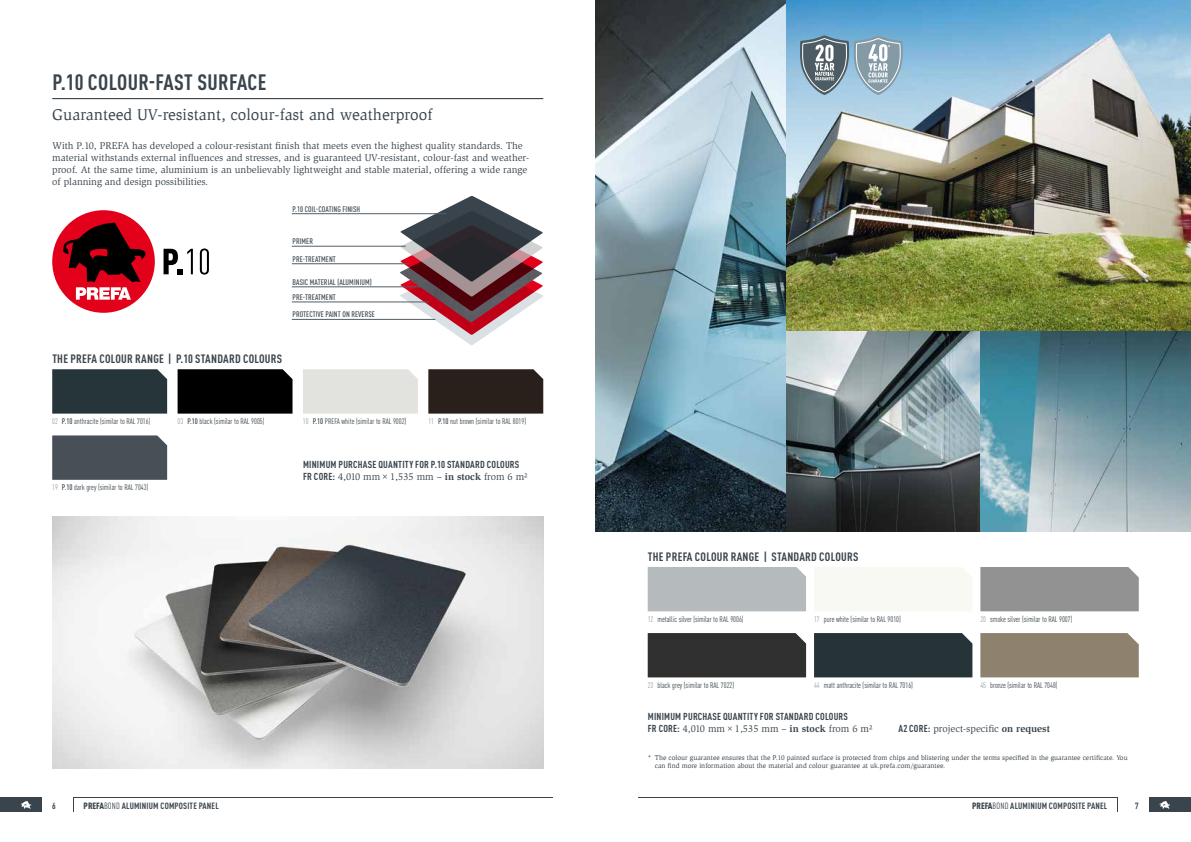
<style>
.page{position:relative;width:1191px;height:842px;background:#fff}
.page>*{position:absolute;margin:0;border:0;box-sizing:border-box;transform-origin:0 0}
.t1{font:700 condensed 22px "DIN Pro";letter-spacing:.02em;color:#39444c}
.t2{font:16px "Slimbach Pro";color:#39444c}
.t3{font:700 condensed 12px "DIN Pro";letter-spacing:.02em;color:#39444c}
.t4{font:10px/12px "Slimbach Std";color:#39444c}
.t5{font:700 condensed 10px "DIN Pro";letter-spacing:.02em;color:#39444c}
.t6{font:700 condensed 9px "DIN Pro";letter-spacing:.02em;color:#39444c}
.t7{font:condensed 8px "DIN Pro";color:#39444c}
.t8{font:500 condensed 8px "DIN Pro";letter-spacing:.01em;color:#39444c}
.t9{font:7px/8.4px "Slimbach Pro";color:#39444c}
.s1{color:#93a0a7}
.s2{font-weight:500}
.s3{font-family:"DIN Pro";font-weight:700;font-stretch:condensed}
.s4{font-weight:700}
.s5{font-weight:900}
.s6{font-weight:400}
</style>
<div class="page">
<div style="left:52px;top:369px;width:115px;height:45px;background:#253539"></div>
<div style="left:52px;top:435px;width:115px;height:45px;background:#484f57"></div>
<div style="left:178px;top:369px;width:114px;height:45px;background:#000"></div>
<div style="left:303px;top:369px;width:115px;height:45px;background:#e2e3de"></div>
<div style="left:428px;top:369px;width:115px;height:45px;background:#2a201b"></div>
<img style="left:52px;top:517px;width:491px;height:251px">
<div style="left:52px;top:210px;width:103px;height:103px;background:#e2001a;border-radius:50%"></div>
<svg style="left:63px;top:222px;width:83px;height:78px"></svg>
<svg style="left:163px;top:249px;width:30px;height:25px"></svg>
<svg style="left:200px;top:248px;width:9px;height:27px"></svg>
<svg style="left:400px;top:196px;width:143px;height:149px"></svg>
<hr style="left:292px;top:263px;width:117px;height:1px;background:#525e64">
<hr style="left:292px;top:302px;width:137px;height:1px;background:#525e64">
<hr style="left:292px;top:287px;width:140px;height:1px;background:#525e64">
<hr style="left:292px;top:246px;width:114px;height:1px;background:#525e64">
<hr style="left:292px;top:213px;width:154px;height:1px;background:#525e64">
<hr style="left:292px;top:319px;width:143px;height:1px;background:#525e64">
<hr style="left:52px;top:98px;width:491px;height:1px;background:#39444c">
<img style="left:785px;top:0;width:406px;height:531px">
<svg style="left:595px;top:0;width:190px;height:531px"></svg>
<div style="left:814px;top:567px;width:158px;height:44px;background:#f8f9f3"></div>
<div style="left:814px;top:633px;width:158px;height:44px;background:#263437"></div>
<div style="left:647px;top:567px;width:159px;height:44px;background:#b5babd"></div>
<div style="left:647px;top:633px;width:159px;height:44px;background:#313031"></div>
<div style="left:980px;top:567px;width:158px;height:44px;background:#919291"></div>
<div style="left:980px;top:633px;width:158px;height:44px;background:#8e816e"></div>
<svg style="left:786px;top:331px;width:194px;height:200px"></svg>
<svg style="left:980px;top:331px;width:211px;height:200px"></svg>
<svg style="left:73px;top:798px;width:1px;height:14px"></svg>
<div style="left:0;top:797px;width:42px;height:15px;background:#39444c"></div>
<svg style="left:21px;top:801px;width:10px;height:8px"></svg>
<hr style="left:73px;top:797px;width:480px;height:1px;background:#39444c">
<svg style="left:1117px;top:797px;width:1px;height:15px"></svg>
<div style="left:1149px;top:797px;width:42px;height:15px;background:#39444c"></div>
<svg style="left:1159px;top:801px;width:11px;height:8px"></svg>
<hr style="left:638px;top:797px;width:479px;height:1px;background:#39444c">
<svg style="left:800px;top:35px;width:103px;height:60px"></svg>
<h1 class="t1" style="left:52px;top:65px;width:216px">P.10 COLOUR-FAST SURFACE</h1>
<h2 class="t2" style="left:52px;top:105px;width:382px">Guaranteed UV-resistant, colour-fast and weatherproof</h2>
<p class="t4" style="left:52px;top:140px;width:479px">With P.10, PREFA has developed a colour-resistant finish that meets even the highest quality standards. The material withstands external influences and stresses, and is guaranteed UV-resistant, colour-fast and weather&shy;proof. At the same time, aluminium is an unbelievably lightweight and stable material, offering a wide range of planning and design possibilities.</p>
<p class="t8" style="left:292px;top:203px;width:69px">P.10 COIL-COATING FINISH</p>
<p class="t8" style="left:292px;top:235px;width:22px">PRIMER</p>
<p class="t8" style="left:292px;top:253px;width:45px">PRE-TREATMENT</p>
<p class="t8" style="left:292px;top:276px;width:81px">BASIC MATERIAL (ALUMINIUM)</p>
<p class="t8" style="left:292px;top:309px;width:84px">PROTECTIVE PAINT ON REVERSE</p>
<p class="t8" style="left:292px;top:291px;width:45px">PRE-TREATMENT</p>
<p class="t3" style="left:52px;top:350px;width:231px">THE PREFA COLOUR RANGE | P.10 STANDARD COLOURS</p>
<p class="t7" style="left:52px;top:415px;width:100px"><span class="s1">02</span> <span class="s2">P.10</span> anthracite (similar to RAL 7016)</p>
<p class="t7" style="left:52px;top:482px;width:98px"><span class="s1">19</span> <span class="s2">P.10</span> dark grey (similar to RAL 7043)</p>
<p class="t7" style="left:178px;top:415px;width:88px"><span class="s1">03</span> <span class="s2">P.10</span> black (similar to RAL 9005)</p>
<p class="t7" style="left:303px;top:415px;width:105px"><span class="s1">10</span> <span class="s2">P.10</span> PREFA white (similar to RAL 9002)</p>
<p class="t7" style="left:428px;top:415px;width:99px"><span class="s1">11</span> <span class="s2">P.10</span> nut brown (similar to RAL 8019)</p>
<p class="t5" style="left:303px;top:457px;width:218px">MINIMUM PURCHASE QUANTITY FOR P.10 STANDARD COLOURS</p>
<p class="t4" style="left:303px;top:470px;width:226px"><span class="s3">FR CORE:</span> 4,010 mm×1,535 mm – <span class="s4">in stock</span> from 6 m²</p>
<p class="t3" style="left:648px;top:548px;width:212px">THE PREFA COLOUR RANGE | STANDARD COLOURS</p>
<p class="t7" style="left:647px;top:613px;width:97px"><span class="s1">12</span> metallic silver (similar to RAL 9006)</p>
<p class="t7" style="left:814px;top:613px;width:88px"><span class="s1">17</span> pure white (similar to RAL 9010)</p>
<p class="t7" style="left:980px;top:613px;width:94px"><span class="s1">20</span> smoke silver (similar to RAL 9007)</p>
<p class="t7" style="left:647px;top:679px;width:88px"><span class="s1">23</span> black grey (similar to RAL 7022)</p>
<p class="t7" style="left:814px;top:679px;width:100px"><span class="s1">44</span> matt anthracite (similar to RAL 7016)</p>
<p class="t7" style="left:980px;top:679px;width:79px"><span class="s1">45</span> bronze (similar to RAL 7048)</p>
<p class="t5" style="left:648px;top:709px;width:202px">MINIMUM PURCHASE QUANTITY FOR STANDARD COLOURS</p>
<p class="t4" style="left:648px;top:723px;width:226px"><span class="s3">FR CORE:</span> 4,010 mm×1,535 mm – <span class="s4">in stock</span> from 6 m²</p>
<p class="t4" style="left:898px;top:723px;width:153px"><span class="s3">A2 CORE:</span> project-specific <span class="s4">on request</span></p>
<p class="t9" style="left:655px;top:753px;width:474px;text-indent:-7px">* The colour guarantee ensures that the P.10 painted surface is protected from chips and blistering under the terms specified in the guarantee certificate. You can find more information about the material and colour guarantee at uk.prefa.com/guarantee.</p>
<p class="t6" style="left:52px;top:799px;width:5px">6</p>
<p class="t6" style="left:84px;top:799px;width:137px"><span class="s5">PREFA</span><span class="s6">BOND</span> ALUMINIUM COMPOSITE PANEL</p>
<p class="t6" style="left:972px;top:799px;width:137px"><span class="s5">PREFA</span><span class="s6">BOND</span> ALUMINIUM COMPOSITE PANEL</p>
<p class="t6" style="left:1135px;top:799px;width:5px">7</p>
</div>
